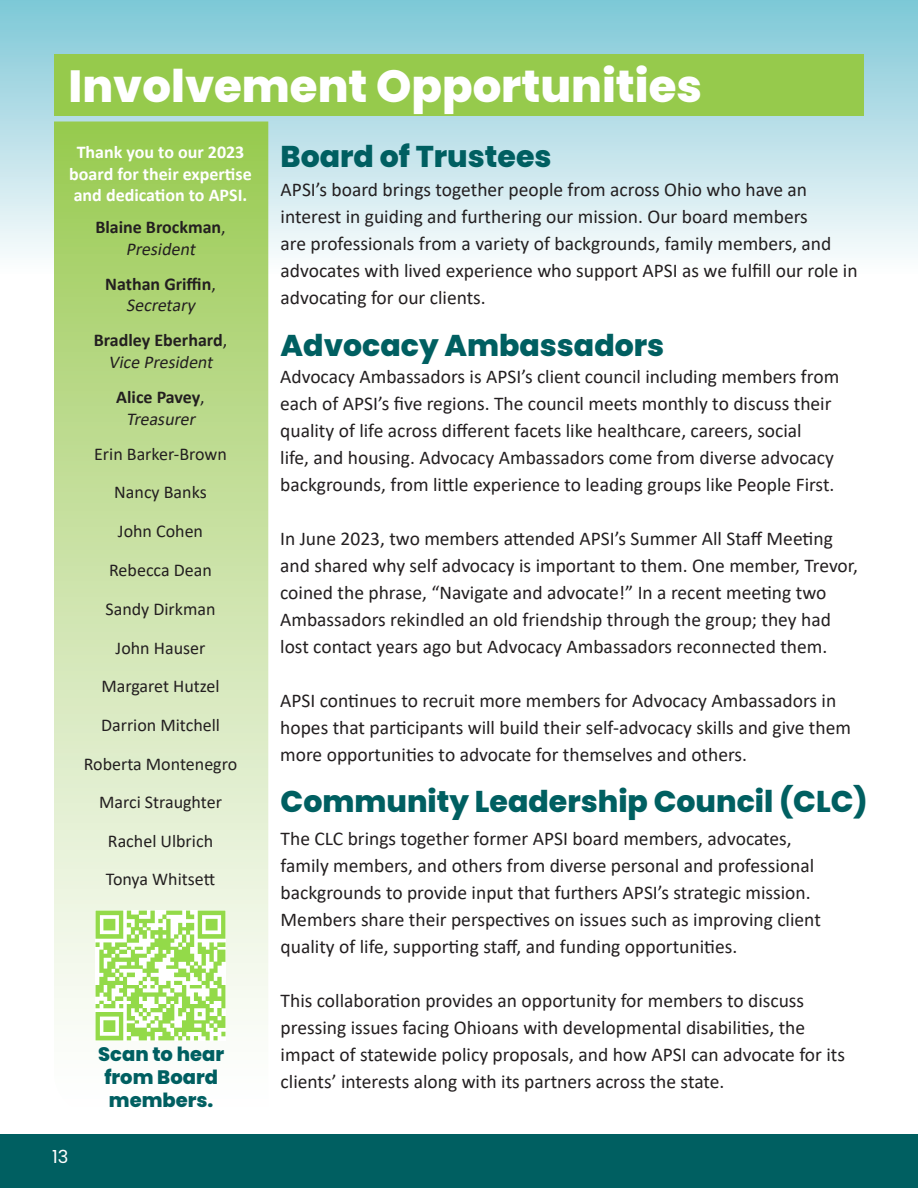
<style>
.page{position:relative;width:918px;height:1188px;background:#fff}
.page>*{position:absolute;margin:0;border:0;box-sizing:border-box;transform-origin:0 0}
.t1{font:800 45px "Poppins";color:#fff}
.t2{font:800 30px "Poppins";color:#005f61}
.t3{font:19.5px/27px "Calibri";color:#231f20}
.t4{font:800 19.5px/23.4px "Poppins";color:#005f61;text-align:center}
.t5{font:18px/38.7px "Calibri";color:#231f20;text-align:center}
.t6{font:700 18px/21.6px "Calibri";color:#231f20;text-align:center}
.t7{font:700 18px/21.6px "Calibri";color:#fff;text-align:center}
.t8{font:18px "Poppins";color:#fff}
.s1{font-weight:400}
.s2{font-weight:400;font-style:italic}
</style>
<div class="page">
<div style="left:0;top:1134px;width:918px;height:54px;background:#005f61"></div>
<div style="left:0;top:0;width:918px;height:274px;background:linear-gradient(to bottom,#7dc7d6,#fdfcfd)"></div>
<div style="left:54px;top:54px;width:810px;height:62px;background:#96ca4c"></div>
<svg style="left:54px;top:122px;width:214px;height:919px;background:#c7e1a2"></svg>
<img style="left:96px;top:911px;width:129px;height:129px">
<h1 class="t1" style="left:69px;top:60px;width:635px">Involvement Opportunities</h1>
<p class="t7" style="left:69px;top:141px;width:184px">Thank you to our 2023 board for their expertise and dedication to APSI.</p>
<p class="t6" style="left:95px;top:216px;width:132px">Blaine Brockman<span class="s1">,<br></span><span class="s2">President</span></p>
<p class="t6" style="left:105px;top:273px;width:112px">Nathan Griffin<span class="s1">,<br></span><span class="s2">Secretary</span></p>
<p class="t6" style="left:94px;top:329px;width:135px">Bradley Eberhard<span class="s1">,<br></span><span class="s2">Vice President</span></p>
<p class="t6" style="left:116px;top:386px;width:90px">Alice Pavey<span class="s1">,<br></span><span class="s2">Treasurer</span></p>
<p class="t5" style="left:84px;top:434px;width:155px">Erin Barker-Brown<br>Nancy Banks<br>John Cohen<br>Rebecca Dean<br>Sandy Dirkman<br>John Hauser<br>Margaret Hutzel<br>Darrion Mitchell<br>Roberta Montenegro<br>Marci Straughter<br>Rachel Ulbrich<br>Tonya Whitsett</p>
<p class="t8" style="left:52px;top:1146px;width:18px">13</p>
<p class="t4" style="left:98px;top:1042px;width:127px">Scan to hear from Board members.</p>
<h2 class="t2" style="left:281px;top:139px;width:272px">Board of Trustees</h2>
<p class="t3" style="left:281px;top:175px;width:578px">APSI’s board brings together people from across Ohio who have an interest in guiding and furthering our mission. Our board members<br>are professionals from a variety of backgrounds, family members, and advocates with lived experience who support APSI as we fulfill our role in advocating for our clients.</p>
<h2 class="t2" style="left:281px;top:328px;width:385px">Advocacy Ambassadors</h2>
<p class="t3" style="left:280px;top:362px;width:561px">Advocacy Ambassadors is APSI’s client council including members from each of APSI’s five regions. The council meets monthly to discuss their quality of life across different facets like healthcare, careers, social<br>life, and housing. Advocacy Ambassadors come from diverse advocacy backgrounds, from little experience to leading groups like People First.</p>
<p class="t3" style="left:280px;top:524px;width:579px">In June 2023, two members attended APSI’s Summer All Staff Meeting and shared why self advocacy is important to them. One member, Trevor, coined the phrase, “Navigate and advocate!” In a recent meeting two Ambassadors rekindled an old friendship through the group; they had lost contact years ago but Advocacy Ambassadors reconnected them.</p>
<p class="t3" style="left:280px;top:686px;width:572px">APSI continues to recruit more members for Advocacy Ambassadors in hopes that participants will build their self-advocacy skills and give them more opportunities to advocate for themselves and others.</p>
<h2 class="t2" style="left:281px;top:784px;width:588px">Community Leadership Council (CLC)</h2>
<p class="t3" style="left:281px;top:824px;width:542px">The CLC brings together former APSI board members, advocates, family members, and others from diverse personal and professional backgrounds to provide input that furthers APSI’s strategic mission.<br>Members share their perspectives on issues such as improving client quality of life, supporting staff, and funding opportunities.</p>
<p class="t3" style="left:281px;top:986px;width:566px">This collaboration provides an opportunity for members to discuss pressing issues facing Ohioans with developmental disabilities, the impact of statewide policy proposals, and how APSI can advocate for its clients’ interests along with its partners across the state.</p>
</div>
